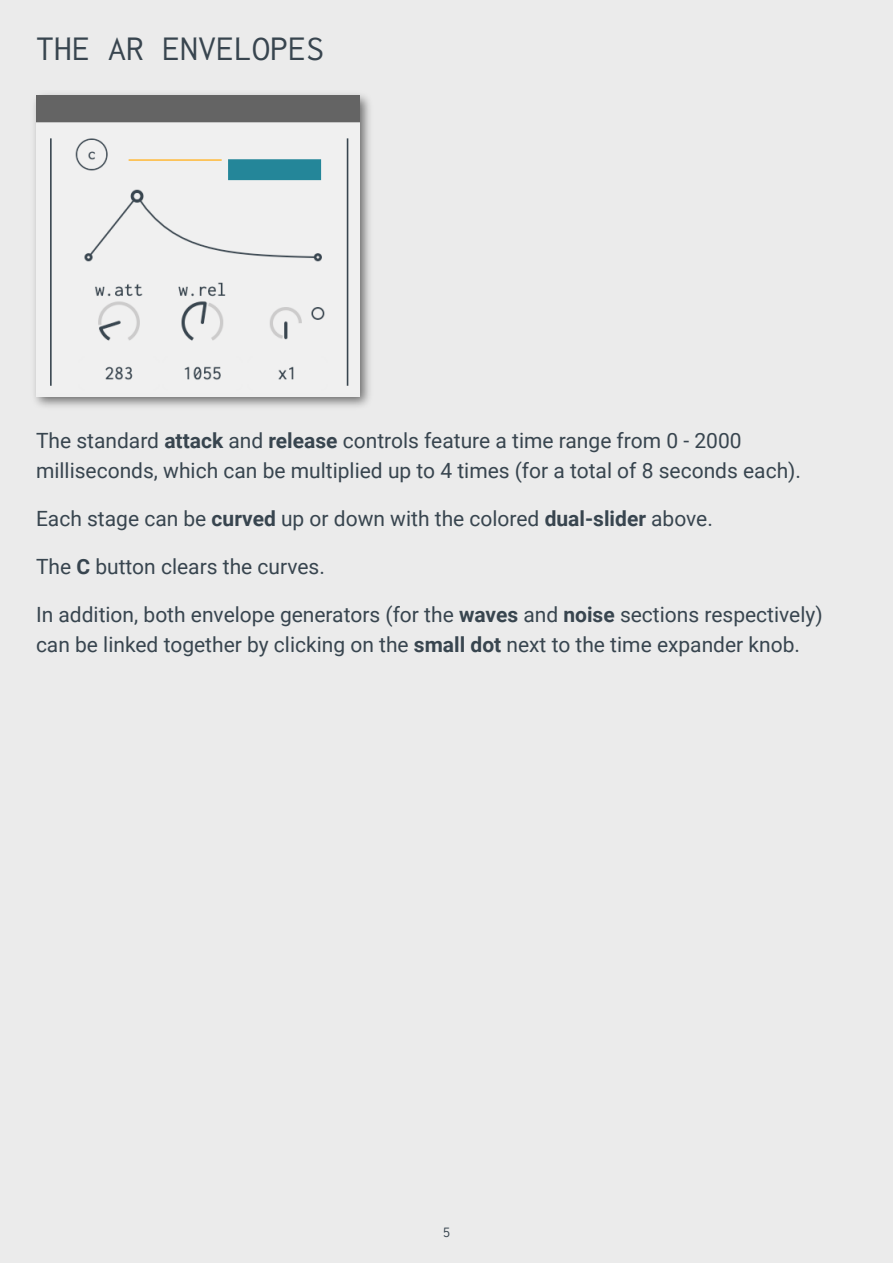
<style>
.page{position:relative;width:893px;height:1263px;background:#ebebeb}
.page>*{position:absolute;margin:0;border:0;box-sizing:border-box;transform-origin:0 0}
.t1{font:36px "Inconsolata";color:#38454f}
.t2{font:21px/30px "Roboto";color:#38454f}
.t3{font:15px "Inconsolata";color:#38454f}
.s1{font-weight:700}
</style>
<div class="page">
<img style="left:34px;top:94px;width:336px;height:313px">
<img style="left:36px;top:96px;width:324px;height:300px">
<h1 class="t1" style="left:36px;top:29px;width:290px">THE AR ENVELOPES</h1>
<p class="t2" style="left:36px;top:428px;width:767px">The standard <span class="s1">attack</span> and <span class="s1">release</span> controls feature a time range from 0 - 2000 milliseconds, which can be multiplied up to 4 times (for a total of 8 seconds each).</p>
<p class="t2" style="left:36px;top:506px;width:678px">Each stage can be <span class="s1">curved</span> up or down with the colored <span class="s1">dual-slider</span> above.</p>
<p class="t2" style="left:36px;top:554px;width:290px">The <span class="s1">C</span> button clears the curves.</p>
<p class="t2" style="left:36px;top:602px;width:788px">In addition, both envelope generators (for the <span class="s1">waves</span> and <span class="s1">noise</span> sections respectively) can be linked together by clicking on the <span class="s1">small dot</span> next to the time expander knob.</p>
<p class="t3" style="left:443px;top:1224px;width:9px">5</p>
</div>
